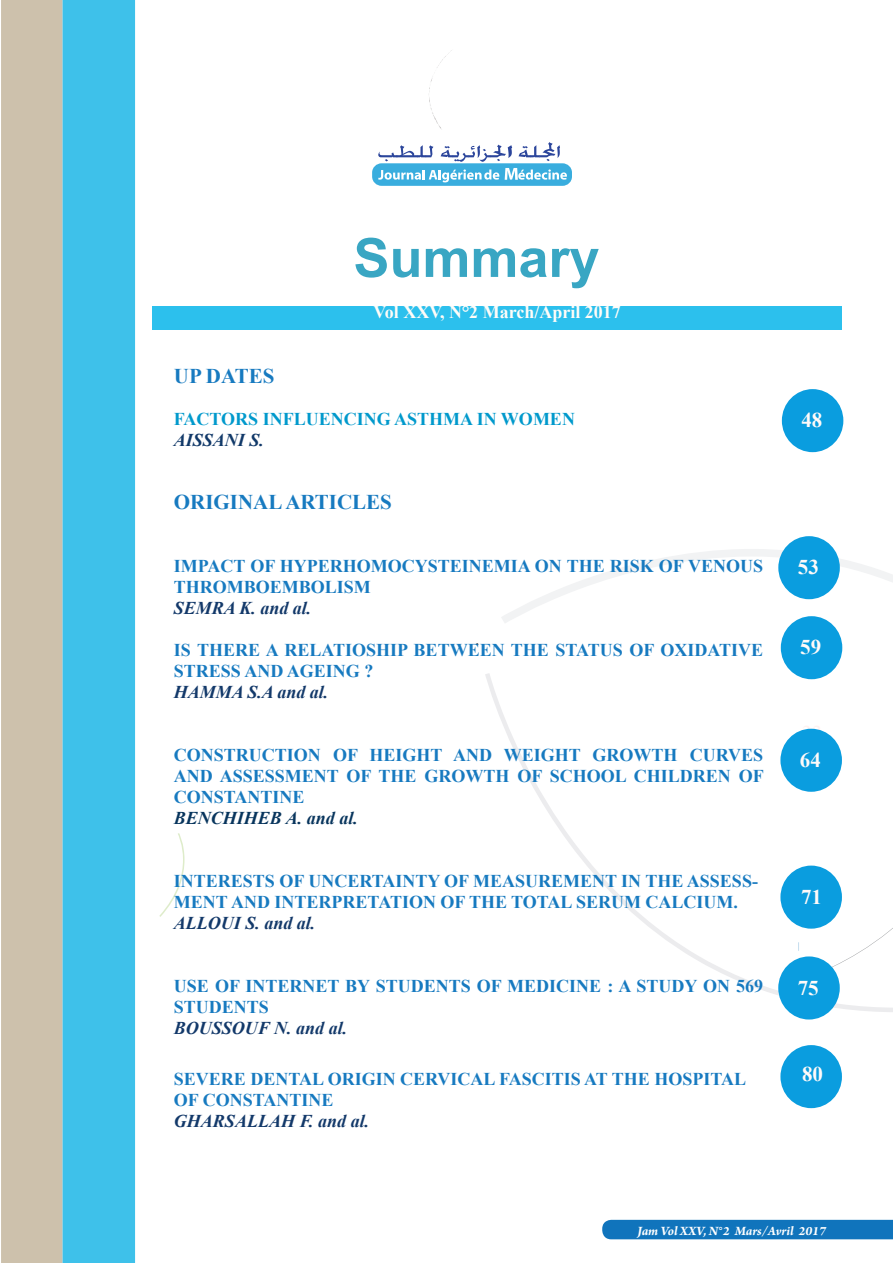
<style>
.page{position:relative;width:893px;height:1263px;background:#fff}
.page>*{position:absolute;margin:0;border:0;box-sizing:border-box;transform-origin:0 0}
.t1{font:700 54px "Arial";color:#39a6c3}
.t2{font:700 21px "Times New Roman";color:#177ac0}
.t3{font:700 21px "Times New Roman";color:#fffaf9}
.t4{font:700 18px/21px "Times New Roman";color:#177ac0}
.t5{font:italic 700 18px "Times New Roman";color:#13396a}
.t6{font:700 18px "Times New Roman";color:#09c}
.t7{font:700 18px "Times New Roman";color:#fffcf8}
.t8{font:italic 700 18px "Times New Roman";color:#08355d}
.t9{font:italic 700 18px "Times New Roman";color:#113969}
.t10{font:18px "Calisto";color:#000}
.t11{font:italic 700 13.5px "Arno Pro";color:#fff}
</style>
<div class="page">
<img style="left:429px;top:50px;width:23px;height:79px">
<div style="left:372px;top:163px;width:200px;height:23px;background:#39adde;border-radius:9px"></div>
<svg style="left:378px;top:169px;width:121px;height:13px"></svg>
<svg style="left:378px;top:145px;width:55px;height:16px"></svg>
<svg style="left:441px;top:144px;width:71px;height:18px"></svg>
<svg style="left:518px;top:142px;width:42px;height:19px"></svg>
<svg style="left:505px;top:168px;width:62px;height:12px"></svg>
<div style="left:153px;top:306px;width:689px;height:23px;background:#2cc0ed"></div>
<div style="left:1px;top:0;width:62px;height:1263px;background:#cdc1ac"></div>
<div style="left:63px;top:0;width:72px;height:1263px;background:#3ec1ea"></div>
<div style="left:602px;top:1220px;width:291px;height:19px;background:#1074bc"></div>
<svg style="left:485px;top:673px;width:408px;height:339px"></svg>
<svg style="left:501px;top:549px;width:392px;height:229px"></svg>
<svg style="left:159px;top:833px;width:25px;height:84px"></svg>
<div style="left:780px;top:1045px;width:62px;height:63px;background:#0a9ddf;border-radius:50%"></div>
<div style="left:778px;top:956px;width:62px;height:63px;background:#0a9ddf;border-radius:50%"></div>
<div style="left:780px;top:865px;width:62px;height:64px;background:#0a9ddf;border-radius:50%"></div>
<div style="left:780px;top:729px;width:62px;height:63px;background:#0a9ddf;border-radius:50%"></div>
<div style="left:781px;top:616px;width:61px;height:63px;background:#0a9ddf;border-radius:50%"></div>
<div style="left:778px;top:536px;width:62px;height:63px;background:#0a9ddf;border-radius:50%"></div>
<div style="left:782px;top:389px;width:61px;height:63px;background:#0a9ddf;border-radius:50%"></div>
<h1 class="t1" style="left:353px;top:222px;width:248px">Summary</h1>
<p class="t7" style="left:374px;top:300px;width:249px">VOL XXV, N°2 MARCH/APRIL 2017</p>
<p class="t2" style="left:174px;top:361px;width:102px">UP DATES</p>
<p class="t6" style="left:174px;top:406px;width:146px">FACTORS INFLUEN</p>
<p class="t6" style="left:344px;top:406px;width:26px">CING</p>
<p class="t6" style="left:394px;top:406px;width:13px">AST</p>
<p class="t6" style="left:429px;top:406px;width:105px">HMA IN WOMEN</p>
<p class="t9" style="left:174px;top:427px;width:92px">AISSA NI S.</p>
<p class="t2" style="left:174px;top:487px;width:220px">ORIGINAL ARTICLES</p>
<p class="t4" style="left:174px;top:555px;width:22px">IMPA</p>
<p class="t4" style="left:221px;top:555px;width:152px">CT OF HYPERHOMO</p>
<p class="t4" style="left:402px;top:555px;width:39px">CYSTEINEMIA</p>
<p class="t4" style="left:535px;top:555px;width:167px">ON THE RISK OF VENOUS</p>
<p class="t4" style="left:174px;top:576px;width:97px">THROMBOEM</p>
<p class="t4" style="left:299px;top:576px;width:51px">BOLISM</p>
<p class="t5" style="left:174px;top:595px;width:139px">SEMRA K. AND AL.</p>
<p class="t4" style="left:174px;top:639px;width:160px">IS THERE A RELATIOS</p>
<p class="t4" style="left:376px;top:639px;width:105px">HIP BETWEEN</p>
<p class="t4" style="left:511px;top:639px;width:57px">THE STATUS</p>
<p class="t4" style="left:629px;top:639px;width:43px">OF OXI</p>
<p class="t4" style="left:694px;top:639px;width:25px">DATIVE</p>
<p class="t4" style="left:174px;top:660px;width:47px">STRESS</p>
<p class="t4" style="left:244px;top:660px;width:56px">AN D AGEING</p>
<p class="t4" style="left:364px;top:660px;width:10px">?</p>
<p class="t5" style="left:174px;top:679px;width:156px">HAMMA S.A AND AL.</p>
<p class="t10" style="left:475px;top:629px;width:7px">.</p>
<p class="t4" style="left:174px;top:744px;width:14px">CONST</p>
<p class="t4" style="left:236px;top:744px;width:52px">RUCTION</p>
<p class="t4" style="left:333px;top:744px;width:13px">OF</p>
<p class="t4" style="left:369px;top:744px;width:372px">HEIGHT AND WEIGHT GROWTH CURVES</p>
<p class="t4" style="left:174px;top:765px;width:59px">AN D ASSESSMENT</p>
<p class="t4" style="left:347px;top:765px;width:406px">OF THE GROWTH OF SCHOOL CHILDREN OF</p>
<p class="t4" style="left:174px;top:786px;width:13px">CONSTANTINE</p>
<p class="t8" style="left:174px;top:805px;width:185px">BENCHIHEB A. AND AL.</p>
<p class="t4" style="left:174px;top:870px;width:20px">INTE</p>
<p class="t4" style="left:218px;top:870px;width:25px">RESTS</p>
<p class="t4" style="left:279px;top:870px;width:105px">OF UNCERTAINT</p>
<p class="t4" style="left:427px;top:870px;width:60px">Y OF MEASU</p>
<p class="t4" style="left:538px;top:870px;width:27px">REMENT</p>
<p class="t4" style="left:621px;top:870px;width:78px">IN THEASSESS</p>
<p class="t4" style="left:752px;top:870px;width:7px">-</p>
<p class="t4" style="left:174px;top:891px;width:15px">MENT</p>
<p class="t4" style="left:231px;top:891px;width:56px">AN D INTE</p>
<p class="t4" style="left:319px;top:891px;width:50px">RPRETATION</p>
<p class="t4" style="left:440px;top:891px;width:84px">OF THE TOTA</p>
<p class="t4" style="left:561px;top:891px;width:150px">L SERUM CALCIUM</p>
<p class="t4" style="left:734px;top:891px;width:6px">.</p>
<p class="t5" style="left:174px;top:910px;width:26px">ALLOU</p>
<p class="t5" style="left:234px;top:910px;width:83px">I S. AND AL.</p>
<p class="t4" style="left:174px;top:975px;width:84px">USEOFINTE</p>
<p class="t4" style="left:289px;top:975px;width:27px">RNET</p>
<p class="t4" style="left:345px;top:975px;width:43px">BY STU</p>
<p class="t4" style="left:411px;top:975px;width:26px">DENTS</p>
<p class="t4" style="left:477px;top:975px;width:104px">OF MEDICINE</p>
<p class="t4" style="left:607px;top:975px;width:42px">: A STU</p>
<p class="t4" style="left:672px;top:975px;width:93px">DY ON 569</p>
<p class="t4" style="left:174px;top:996px;width:13px">STU</p>
<p class="t4" style="left:209px;top:996px;width:26px">DENTS</p>
<p class="t5" style="left:174px;top:1015px;width:175px">BOUSSOUF N. AND AL.</p>
<p class="t4" style="left:174px;top:1068px;width:573px">SEVERE DENTAL ORIGIN CERVICAL FASCITIS AT THE HOSPITAL<br>OF CONSTANTINE</p>
<p class="t5" style="left:174px;top:1108px;width:75px">GHA RSALLAH</p>
<p class="t5" style="left:299px;top:1108px;width:71px">F. AND AL.</p>
<p class="t3" style="left:801px;top:406px;width:22px">48</p>
<p class="t3" style="left:798px;top:553px;width:22px">53</p>
<p class="t3" style="left:800px;top:633px;width:22px">59</p>
<p class="t3" style="left:800px;top:745px;width:22px">64</p>
<p class="t3" style="left:801px;top:882px;width:22px">71</p>
<p class="t3" style="left:798px;top:973px;width:22px">75</p>
<p class="t3" style="left:802px;top:1060px;width:22px">80</p>
<p class="t11" style="left:637px;top:1222px;width:190px">Jam Vol XXV, N°2 Mars/Avril 2017</p>
</div>
